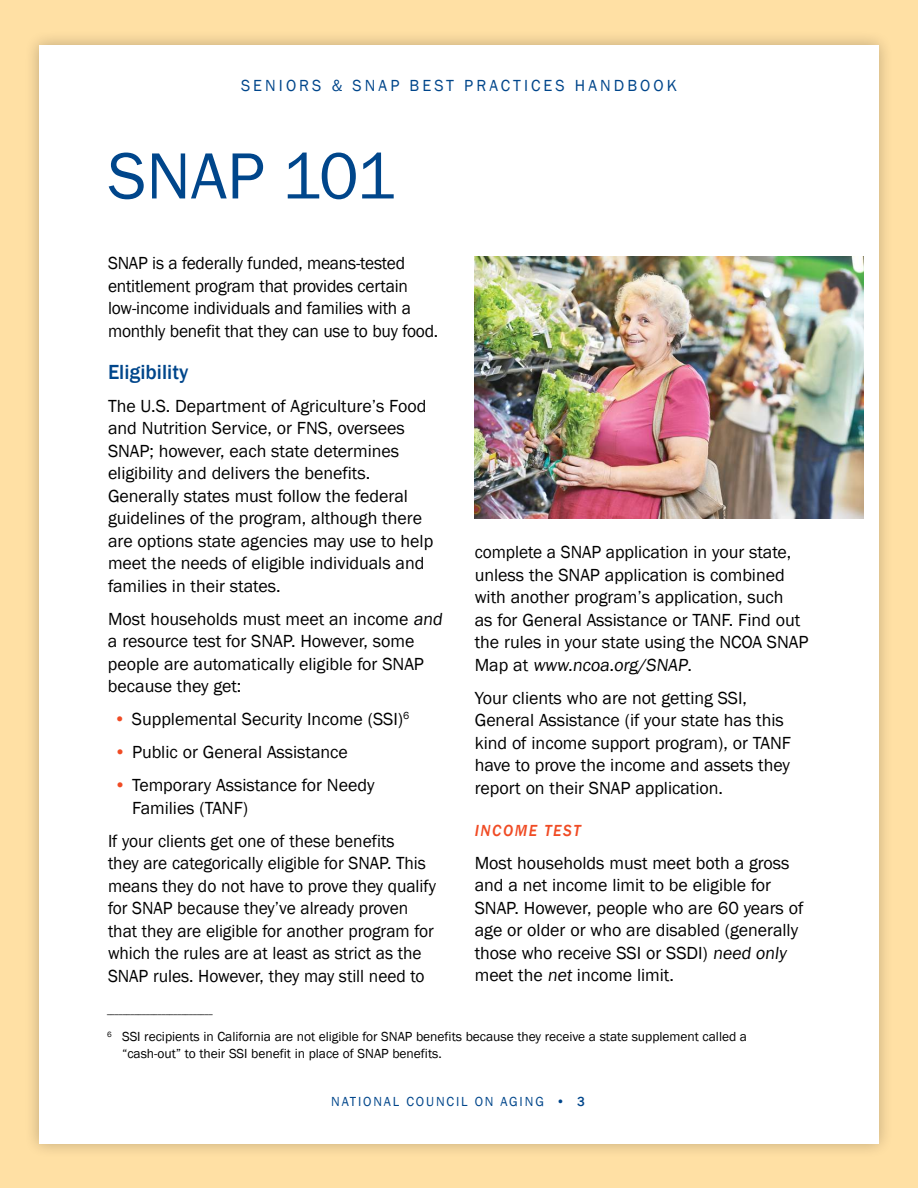
<style>
.page{position:relative;width:918px;height:1188px;background:#ffe0a4}
.page>*{position:absolute;margin:0;border:0;box-sizing:border-box;transform-origin:0 0}
.t1{font:67.5px "Franklin Gothic";color:#00468b}
.t2{font:500 21px "Franklin Gothic";color:#00468b}
.t3{font:18px/22.5px "Franklin Gothic";letter-spacing:-.005em;color:#000}
.t4{font:16.5px "Franklin Gothic";letter-spacing:.19em;color:#00468b}
.t5{font:italic 500 16.5px "Franklin Gothic";letter-spacing:.1em;color:#f04b24;scale:.95 1}
.t6{font:13.5px/16.5px "Franklin Gothic";letter-spacing:-.005em;color:#000}
.t7{font:13.5px "Franklin Gothic";letter-spacing:.14em;color:#00468b}
.t8{font:7.8px "Franklin Gothic";color:#000}
.s1{color:#f04b24}
.s2{font-weight:500}
</style>
<div class="page">
<div style="left:24px;top:30px;width:870px;height:1129px;background:#000;opacity:.25"></div>
<div style="left:39px;top:45px;width:840px;height:1099px;background:#fff"></div>
<img style="left:475px;top:256px;width:389px;height:262px">
<p class="t4" style="left:241px;top:75px;width:437px">SENIORS &amp; SNAP BEST PRACTICES HANDBOOK</p>
<h1 class="t1" style="left:108px;top:134px;width:289px">SNAP 101</h1>
<p class="t3" style="left:108px;top:252px;width:332px">SNAP is a federally funded, means-tested entitlement program that provides certain low-income individuals and families with a monthly benefit that they can use to buy food.</p>
<p class="t2" style="left:108px;top:359px;width:82px">Eligibility</p>
<p class="t3" style="left:108px;top:395px;width:327px">The U.S. Department of Agriculture’s Food and Nutrition Service, or FNS, oversees SNAP; however, each state determines eligibility and delivers the benefits.<br>Generally states must follow the federal guidelines of the program, although there are options state agencies may use to help meet the needs of eligible individuals and families in their states.</p>
<p class="t3" style="left:108px;top:608px;width:339px">Most households must meet an income and a resource test for SNAP. However, some people are automatically eligible for SNAP because they get:</p>
<p class="t3" style="left:114px;top:708px;width:297px"><span class="s1">•</span> Supplemental Security Income (SSI)<sup>6</sup></p>
<p class="t3" style="left:114px;top:741px;width:235px"><span class="s1">•</span> Public or General Assistance</p>
<p class="t3" style="left:132px;top:774px;width:244px;text-indent:-18px"><span class="s1">•</span> Temporary Assistance for Needy<br>Families (TANF)</p>
<p class="t3" style="left:108px;top:830px;width:329px">If your clients get one of these benefits<br>they are categorically eligible for SNAP. This means they do not have to prove they qualify for SNAP because they’ve already proven that they are eligible for another program for which the rules are at least as strict as the SNAP rules. However, they may still need to</p>
<p class="t3" style="left:475px;top:541px;width:335px">complete a SNAP application in your state, unless the SNAP application is combined with another program’s application, such<br>as for General Assistance or TANF. Find out the rules in your state using the NCOA SNAP M a p a t www.ncoa.org/SNAP.</p>
<p class="t3" style="left:475px;top:687px;width:318px">Your clients who are not getting SSI, General Assistance (if your state has this kind of income support program), or TANF have to prove the income and assets they report on their SNAP application.</p>
<p class="t5" style="left:475px;top:820px;width:113px">INCOME TEST</p>
<p class="t3" style="left:475px;top:852px;width:330px">Most households must meet both a gross and a net income limit to be eligible for SNAP. However, people who are 60 years of age or older or who are disabled (generally those who receive SSI or SSDI) need only meet the net income limit.</p>
<p class="t8" style="left:107px;top:1007px;width:107px">___________________________</p>
<p class="t6" style="left:122px;top:1029px;width:627px;text-indent:-15px"><sup>6</sup> SSI recipients in California are not eligible for SNAP benefits because they receive a state supplement called a “cash-out” to their SSI benefit in place of SNAP benefits.</p>
<p class="t7" style="left:331px;top:1093px;width:255px">NATIONAL COUNCIL ON AGING • <span class="s2">3</span></p>
</div>
